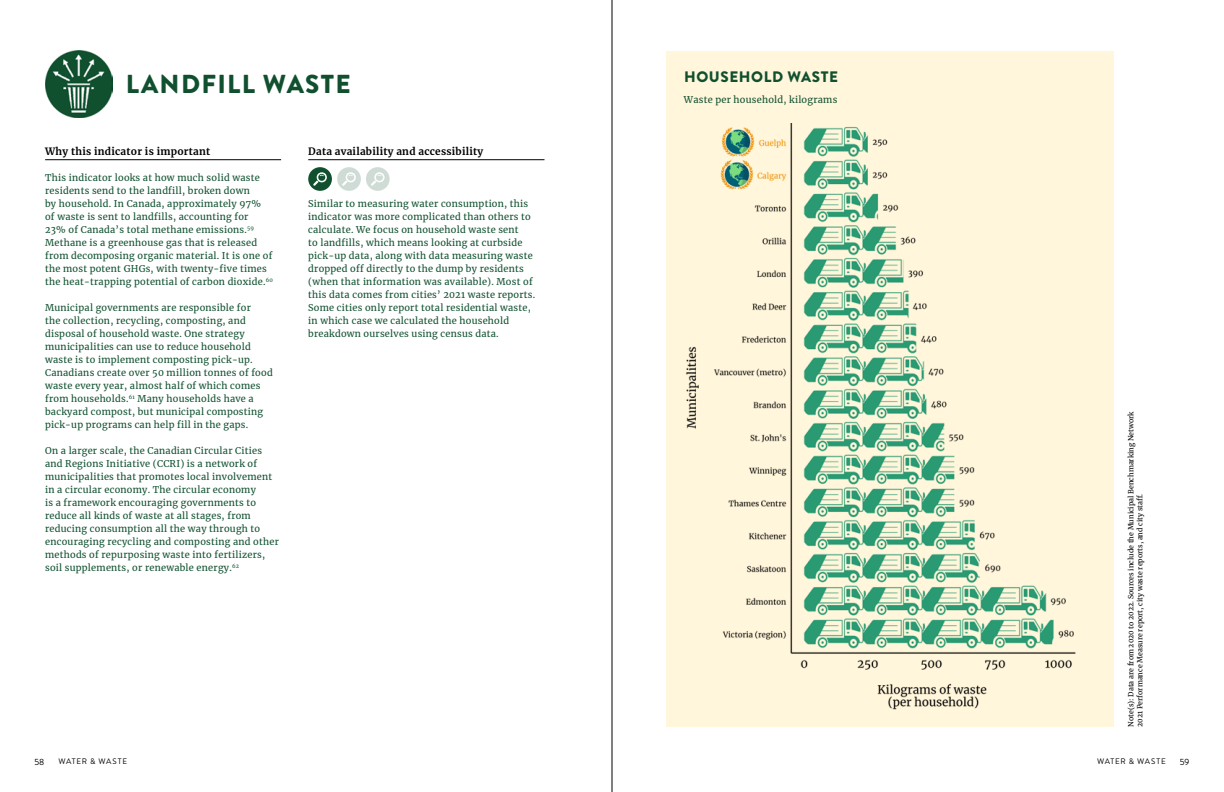
<style>
.page{position:relative;width:1224px;height:792px;background:#fff}
.page>*{position:absolute;margin:0;border:0;box-sizing:border-box;transform-origin:0 0}
.t1{font:900 26px "Brandon Grotesque";letter-spacing:.05em;color:#10502f}
.t2{font:900 15.2px "Brandon Grotesque";letter-spacing:.04em;color:#10502f}
.t3{font:700 10px "Merriweather";letter-spacing:.025em;color:#000}
.t4{font:9.2px/13px "Merriweather";letter-spacing:.025em;color:#10502f}
.t5{font:9px "Brandon Grotesque";color:#000}
.t6{font:8px "Brandon Grotesque";letter-spacing:.085em;color:#000}
.t7{font:7px/9px "Merriweather";color:#000}
</style>
<div class="page">
<img style="left:45px;top:51px;width:67px;height:67px">
<hr style="left:45px;top:159px;width:236px;height:1px;background:#000">
<hr style="left:308px;top:159px;width:236px;height:1px;background:#000">
<svg style="left:308px;top:167px;width:82px;height:24px"></svg>
<hr style="left:612px;top:0;width:1px;height:792px;background:#000">
<svg style="left:666px;top:51px;width:447px;height:676px;background:#e6e9cd"></svg>
<h1 class="t1" style="left:126px;top:66px;width:226px">LANDFILL WASTE</h1>
<p class="t3" style="left:45px;top:144px;width:167px">Why this indicator is important</p>
<p class="t4" style="left:45px;top:171px;width:229px">This indicator looks at how much solid waste residents send to the landfill, broken down<br>by household. In Canada, approximately 97% of waste is sent to landfills, accounting for<br>23% of Canada’s total methane emissions.<sup>59<br></sup>Methane is a greenhouse gas that is released from decomposing organic material. It is one of the most potent GHGs, with twenty-five times the heat-trapping potential of carbon dioxide.<sup>60</sup></p>
<p class="t4" style="left:45px;top:301px;width:229px">Municipal governments are responsible for<br>the collection, recycling, composting, and disposal of household waste. One strategy municipalities can use to reduce household waste is to implement composting pick-up.<br>Canadians create over 50 million tonnes of food waste every year, almost half of which comes from households.<sup>61</sup> Many households have a backyard compost, but municipal composting pick-up programs can help fill in the gaps.</p>
<p class="t4" style="left:45px;top:444px;width:235px">On a larger scale, the Canadian Circular Cities and Regions Initiative (CCRI) is a network of municipalities that promotes local involvement in a circular economy. The circular economy<br>is a framework encouraging governments to reduce all kinds of waste at all stages, from reducing consumption all the way through to encouraging recycling and composting and other methods of repurposing waste into fertilizers, soil supplements, or renewable energy.<sup>62</sup></p>
<p class="t3" style="left:308px;top:144px;width:176px">Data availability and accessibility</p>
<p class="t4" style="left:308px;top:197px;width:228px">Similar to measuring water consumption, this indicator was more complicated than others to calculate. We focus on household waste sent<br>to landfills, which means looking at curbside pick-up data, along with data measuring waste dropped off directly to the dump by residents (when that information was available). Most of this data comes from cities’ 2021 waste reports.<br>Some cities only report total residential waste, in which case we calculated the household breakdown ourselves using census data.</p>
<h2 class="t2" style="left:684px;top:66px;width:156px">HOUSEHOLD WASTE</h2>
<p class="t4" style="left:684px;top:93px;width:155px">Waste per household, kilograms</p>
<p class="t7" style="left:1126px;top:727px;width:317px;rotate:-90deg">Note(s): Data are from 2020 to 2022. Sources include the Municipal Benchmarking Network<br>2021 Performance Measure report, city waste reports, and city staff.</p>
<p class="t5" style="left:34px;top:756px;width:11px">58</p>
<p class="t6" style="left:58px;top:756px;width:70px">WATER &amp; WASTE</p>
<p class="t6" style="left:1097px;top:756px;width:70px">WATER &amp; WASTE</p>
<p class="t5" style="left:1180px;top:756px;width:11px">59</p>
</div>
